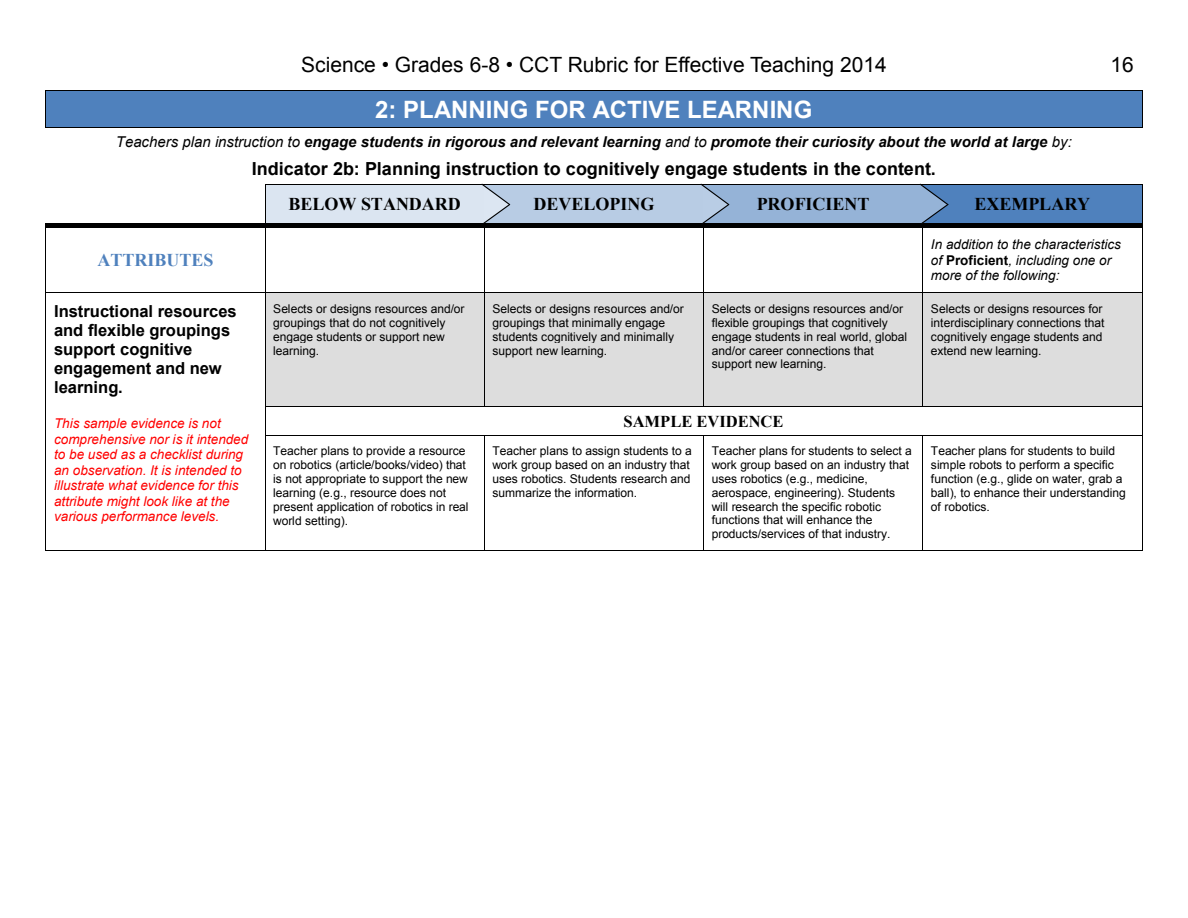
<style>
.page{position:relative;width:1188px;height:918px;background:#fff}
.page>*{position:absolute;margin:0;border:0;box-sizing:border-box;transform-origin:0 0}
.t1{font:700 24px "Arial";color:#fff}
.t2{font:21px "Arial";color:#000}
.t3{font:700 18px/35px "Arial";color:#000}
.t4{font:700 18px "Times New Roman";color:#000}
.t5{font:700 18px "Times New Roman";letter-spacing:.005em;color:#4f81bd}
.t6{font:700 16.5px/18.9px "Arial";color:#000}
.t7{font:700 16.5px "Times New Roman";letter-spacing:-.005em;color:#000}
.t8{font:italic 700 15px "Arial";letter-spacing:.005em;color:#000}
.t9{font:italic 13.5px/15.5px "Arial";letter-spacing:.005em;color:#f00}
.t10{font:italic 13.5px/15.5px "Arial";color:#000}
.t11{font:12px/13.8px "Arial";letter-spacing:-.005em;color:#000}
.s1{font-weight:400}
.s2{font-family:"Times New Roman"}
.s3{font-weight:700;font-style:normal}
</style>
<div class="page">
<div style="left:54px;top:91px;width:1080px;height:37px;background:#4f81bd"></div>
<hr style="left:46px;top:90px;width:1096px;height:1px;background:#000">
<hr style="left:46px;top:91px;width:1px;height:37px;background:#000">
<hr style="left:1142px;top:91px;width:1px;height:37px;background:#000">
<hr style="left:47px;top:128px;width:1095px;height:1px;background:#000">
<div style="left:266px;top:185px;width:218px;height:38px;background:#dbe5f1"></div>
<div style="left:492px;top:185px;width:204px;height:38px;background:#b8cce4"></div>
<div style="left:712px;top:185px;width:203px;height:38px;background:#95b3d7"></div>
<div style="left:923px;top:185px;width:219px;height:38px;background:#4f81bd"></div>
<hr style="left:266px;top:184px;width:218px;height:1px;background:#000">
<hr style="left:485px;top:184px;width:219px;height:1px;background:#000">
<hr style="left:704px;top:184px;width:219px;height:1px;background:#000">
<hr style="left:924px;top:184px;width:218px;height:1px;background:#000">
<hr style="left:265px;top:185px;width:1px;height:38px;background:#000">
<hr style="left:1142px;top:185px;width:1px;height:38px;background:#000">
<svg style="left:46px;top:223px;width:5px;height:5px"></svg>
<div style="left:51px;top:223px;width:214px;height:5px;background:#000"></div>
<svg style="left:265px;top:223px;width:4px;height:5px"></svg>
<div style="left:269px;top:223px;width:215px;height:5px;background:#000"></div>
<div style="left:489px;top:223px;width:214px;height:5px;background:#000"></div>
<div style="left:708px;top:223px;width:214px;height:5px;background:#000"></div>
<div style="left:928px;top:223px;width:214px;height:5px;background:#000"></div>
<hr style="left:46px;top:228px;width:1px;height:64px;background:#000">
<hr style="left:265px;top:228px;width:1px;height:64px;background:#000">
<hr style="left:484px;top:228px;width:1px;height:64px;background:#000">
<hr style="left:703px;top:228px;width:1px;height:64px;background:#000">
<hr style="left:922px;top:228px;width:1px;height:64px;background:#000">
<hr style="left:1142px;top:228px;width:1px;height:64px;background:#000">
<div style="left:266px;top:293px;width:218px;height:113px;background:#ddd"></div>
<div style="left:485px;top:293px;width:218px;height:113px;background:#ddd"></div>
<div style="left:704px;top:293px;width:218px;height:113px;background:#ddd"></div>
<div style="left:923px;top:293px;width:219px;height:113px;background:#ddd"></div>
<hr style="left:46px;top:292px;width:219px;height:1px;background:#000">
<hr style="left:266px;top:292px;width:218px;height:1px;background:#000">
<hr style="left:485px;top:292px;width:218px;height:1px;background:#000">
<hr style="left:704px;top:292px;width:218px;height:1px;background:#000">
<hr style="left:923px;top:292px;width:219px;height:1px;background:#000">
<hr style="left:46px;top:293px;width:1px;height:113px;background:#000">
<hr style="left:265px;top:293px;width:1px;height:113px;background:#000">
<hr style="left:484px;top:293px;width:1px;height:113px;background:#000">
<hr style="left:703px;top:293px;width:1px;height:113px;background:#000">
<hr style="left:922px;top:293px;width:1px;height:113px;background:#000">
<hr style="left:1142px;top:293px;width:1px;height:113px;background:#000">
<hr style="left:266px;top:406px;width:218px;height:1px;background:#000">
<hr style="left:485px;top:406px;width:218px;height:1px;background:#000">
<hr style="left:704px;top:406px;width:218px;height:1px;background:#000">
<hr style="left:923px;top:406px;width:219px;height:1px;background:#000">
<svg style="left:265px;top:406px;width:1px;height:29px"></svg>
<hr style="left:266px;top:435px;width:218px;height:1px;background:#000">
<hr style="left:485px;top:435px;width:218px;height:1px;background:#000">
<hr style="left:704px;top:435px;width:218px;height:1px;background:#000">
<hr style="left:923px;top:435px;width:219px;height:1px;background:#000">
<svg style="left:1142px;top:406px;width:1px;height:29px"></svg>
<hr style="left:46px;top:435px;width:1px;height:115px;background:#000">
<hr style="left:46px;top:550px;width:219px;height:1px;background:#000">
<hr style="left:265px;top:435px;width:1px;height:115px;background:#000">
<hr style="left:266px;top:550px;width:218px;height:1px;background:#000">
<hr style="left:484px;top:435px;width:1px;height:115px;background:#000">
<hr style="left:485px;top:550px;width:218px;height:1px;background:#000">
<hr style="left:703px;top:435px;width:1px;height:115px;background:#000">
<hr style="left:704px;top:550px;width:218px;height:1px;background:#000">
<hr style="left:922px;top:435px;width:1px;height:115px;background:#000">
<hr style="left:923px;top:550px;width:219px;height:1px;background:#000">
<hr style="left:1142px;top:435px;width:1px;height:115px;background:#000">
<svg style="left:481px;top:183px;width:30px;height:45px"></svg>
<svg style="left:700px;top:183px;width:30px;height:45px"></svg>
<svg style="left:919px;top:183px;width:30px;height:45px"></svg>
<h2 class="t2" style="left:301px;top:51px;width:587px">Science • Grades 6-8 • CCT Rubric for Effective Teaching 2014</h2>
<h2 class="t2" style="left:1111px;top:51px;width:25px">16</h2>
<p class="t2" style="left:683px;top:52px;width:7px">f</p>
<p class="t2" style="left:1122px;top:52px;width:13px">1</p>
<p class="t1" style="left:375px;top:93px;width:439px">2: PLANNING FOR ACTIVE LEARNING</p>
<p class="t8" style="left:116px;top:131px;width:957px"><span class="s1">Teachers plan instruction to</span> engage students in rigorous and relevant learning <span class="s1">and to</span> promote their curiosity about the world at large <span class="s1">by:</span></p>
<p class="t3" style="left:288px;top:152px;width:649px;text-indent:-37px">Indicator 2b: Planning instruction to cognitively engage students in the content.<br><span class="s2">BELOW STANDARD</span></p>
<p class="t4" style="left:534px;top:192px;width:122px">DEVELOPING</p>
<p class="t4" style="left:757px;top:192px;width:114px">PROFICIENT</p>
<p class="t4" style="left:975px;top:192px;width:117px">EXEMPLARY</p>
<p class="t5" style="left:97px;top:248px;width:118px">ATTRIBUTES</p>
<p class="t10" style="left:931px;top:237px;width:191px">In addition to the characteristics of <span class="s3">Proficient</span>, including one or more of the following:</p>
<p class="t6" style="left:54px;top:303px;width:184px">Instructional resources and flexible groupings support cognitive engagement and new learning.</p>
<p class="t11" style="left:273px;top:302px;width:193px">Selects or designs resources and/or groupings that do not cognitively engage students or support new learning.</p>
<p class="t11" style="left:492px;top:302px;width:193px">Selects or designs resources and/or groupings that minimally engage students cognitively and minimally support new learning.</p>
<p class="t11" style="left:712px;top:302px;width:197px">Selects or designs resources and/or flexible groupings that cognitively engage students in real world, global and/or career connections that support new learning.</p>
<p class="t11" style="left:931px;top:302px;width:175px">Selects or designs resources for interdisciplinary connections that cognitively engage students and extend new learning.</p>
<p class="t9" style="left:54px;top:416px;width:196px">This sample evidence is not comprehensive nor is it intended to be used as a checklist during an observation. It is intended to illustrate what evidence for this attribute might look like at the various performance levels.</p>
<p class="t7" style="left:624px;top:410px;width:162px">SAMPLE EVIDENCE</p>
<p class="t11" style="left:273px;top:444px;width:197px">Teacher plans to provide a resource on robotics (article/books/video) that is not appropriate to support the new learning (e.g., resource does not present application of robotics in real world setting).</p>
<p class="t11" style="left:492px;top:444px;width:201px">Teacher plans to assign students to a work group based on an industry that uses robotics. Students research and summarize the information.</p>
<p class="t11" style="left:712px;top:444px;width:202px">Teacher plans for students to select a work group based on an industry that uses robotics (e.g., medicine, aerospace, engineering). Students will research the specific robotic functions that will enhance the products/services of that industry.</p>
<p class="t11" style="left:931px;top:444px;width:196px">Teacher plans for students to build simple robots to perform a specific function (e.g., glide on water, grab a ball), to enhance their understanding of robotics.</p>
</div>
